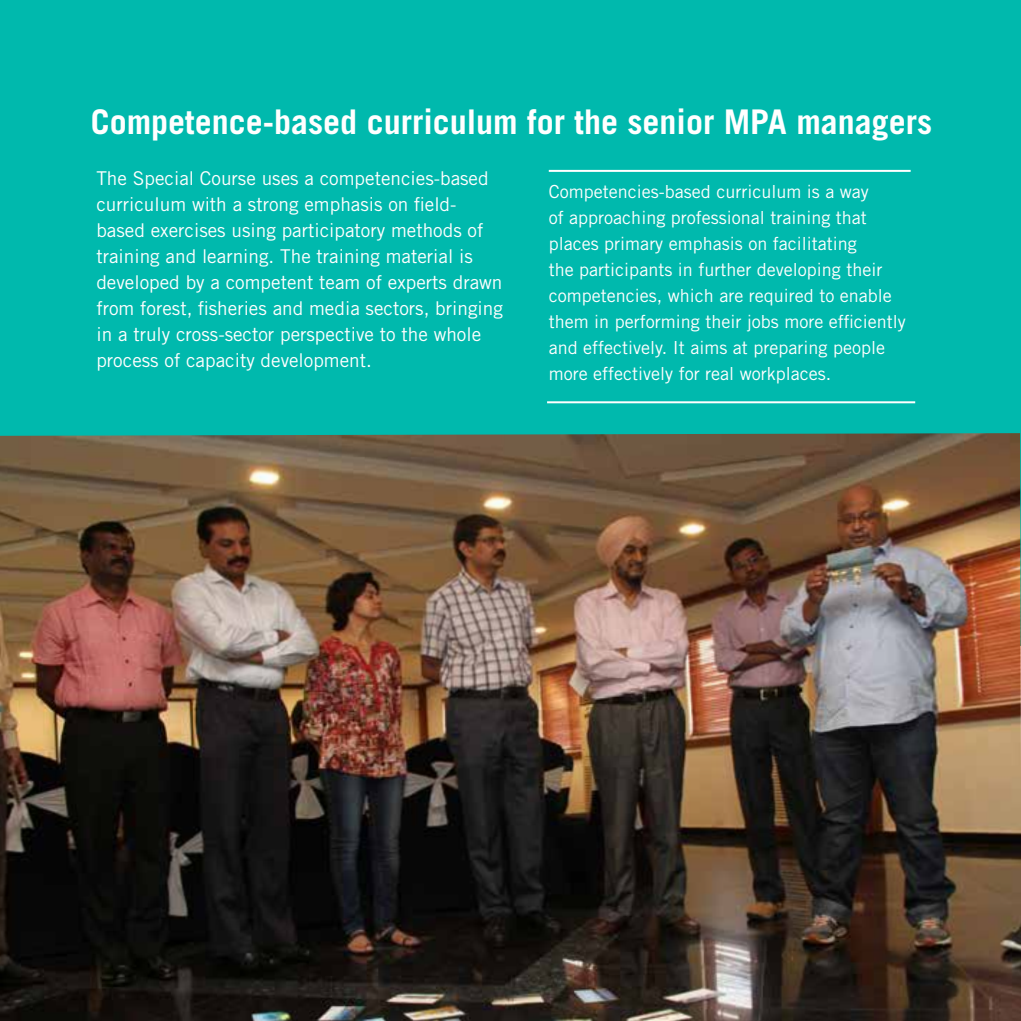
<style>
.page{position:relative;width:1021px;height:1021px;background:#fff}
.page>*{position:absolute;margin:0;border:0;box-sizing:border-box;transform-origin:0 0}
.t1{font:700 34px "Trade Gothic LT Std";color:#fff}
.t2{font:19px/26px "Trade Gothic LT Std";color:#fff}
.t3{font:18px/26px "Trade Gothic LT Std";color:#fff}
</style>
<div class="page">
<div style="left:0;top:0;width:1020px;height:645px;background:#00b9ad"></div>
<img style="left:0;top:433px;width:1020px;height:587px">
<hr style="left:549px;top:170px;width:361px;height:2px;background:#fff">
<hr style="left:547px;top:401px;width:368px;height:2px;background:#fff">
<h1 class="t1" style="left:91px;top:101px;width:843px">Competence-based curriculum for the senior MPA managers</h1>
<p class="t2" style="left:96px;top:165px;width:408px">The Special Course uses a competencies-based curriculum with a strong emphasis on field&shy;based exercises using participatory methods of training and learning. The training material is developed by a competent team of experts drawn from forest, fisheries and media sectors, bringing in a truly cross-sector perspective to the whole process of capacity development.</p>
<p class="t3" style="left:549px;top:179px;width:358px">Competencies-based curriculum is a way<br>of approaching professional training that places primary emphasis on facilitating<br>the participants in further developing their competencies, which are required to enable them in performing their jobs more efficiently and effectively. It aims at preparing people more effectively for real workplaces.</p>
</div>
